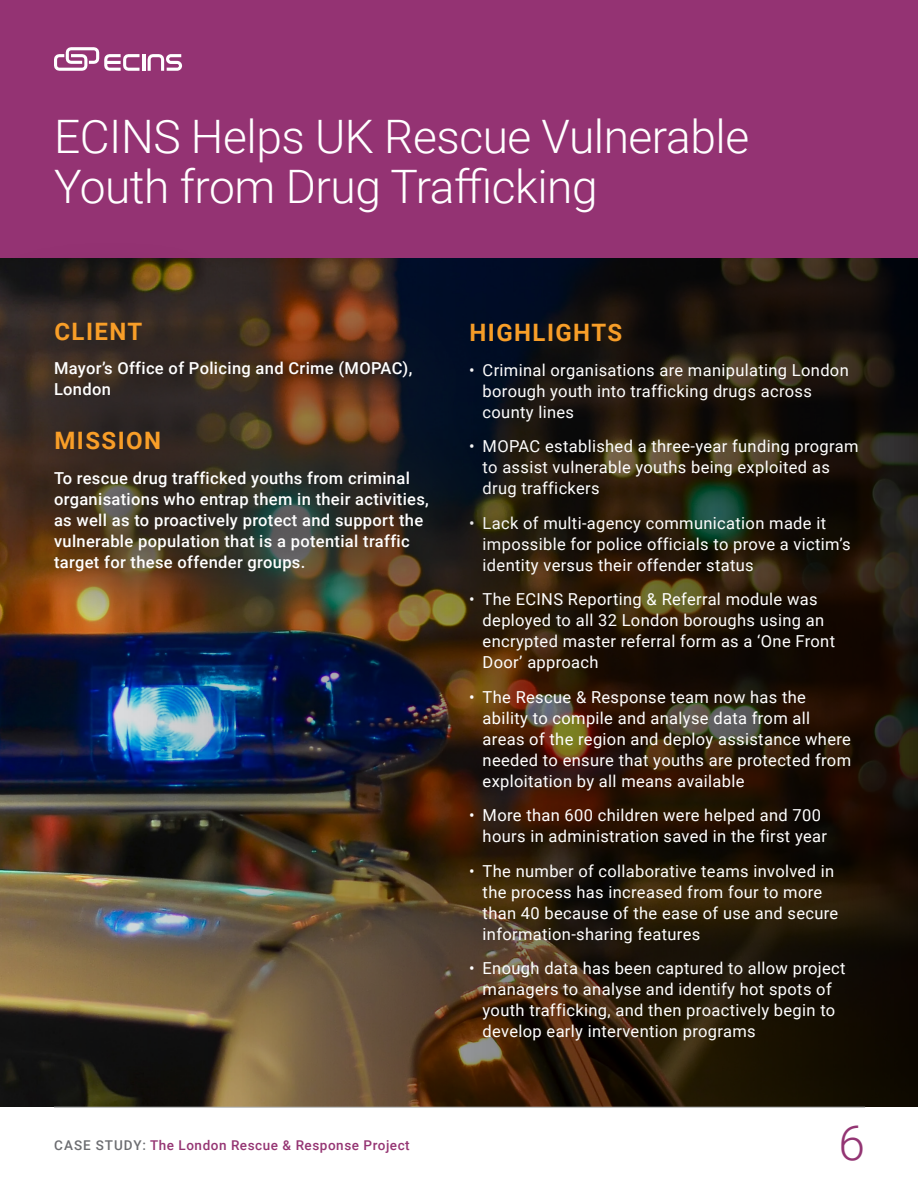
<style>
.page{position:relative;width:918px;height:1188px;background:#fff}
.page>*{position:absolute;margin:0;border:0;box-sizing:border-box;transform-origin:0 0}
.t1{font:300 48px "Roboto";color:#933573}
.t2{font:300 46.05px/49.8px "Roboto";letter-spacing:-.01em;color:#fff}
.t3{font:700 24px "Roboto";letter-spacing:.06em;color:#f89e28}
.Numbers_Description{font:16.5px/21px "Roboto";letter-spacing:.02em;color:#fff}
.Numbers_Description-2{font:500 16.5px/21px "Roboto";letter-spacing:.02em;color:#fff}
.t4{font:500 13.5px "Roboto";letter-spacing:.04em;color:#953573}
.s1{color:#6c6d71}
</style>
<div class="page">
<img style="left:0;top:257px;width:918px;height:850px">
<hr style="left:54px;top:1107px;width:811px;height:1px;background:#a8aaab">
<div style="left:0;top:0;width:918px;height:257px;background:#943373"></div>
<div style="left:0;top:237px;width:529px;height:438px;background:#231f20;opacity:.75"></div>
<hr style="left:142px;top:54px;width:3px;height:17px;background:#fff">
<svg style="left:54px;top:47px;width:85px;height:24px"></svg>
<svg style="left:148px;top:54px;width:34px;height:17px"></svg>
<h2 class="t2" style="left:54px;top:110px;width:697px">ECINS Helps UK Rescue Vulnerable<br>Youth from Drug Trafficking</h2>
<h3 class="t3" style="left:54px;top:314px;width:89px">CLIENT</h3>
<p class="Numbers_Description-2" style="left:54px;top:357px;width:360px">Mayor’s Office of Policing and Crime (MOPAC),<br>London</p>
<h3 class="t3" style="left:54px;top:424px;width:108px">MISSION</h3>
<p class="Numbers_Description-2" style="left:54px;top:467px;width:376px">To rescue drug trafficked youths from criminal organisations who entrap them in their activities, as well as to proactively protect and support the vulnerable population that is a potential traffic target for these offender groups.</p>
<h2 class="t4" style="left:54px;top:1135px;width:357px"><span class="s1">CASE STUDY:</span> The London Rescue &amp; Response Project</h2>
<h3 class="t3" style="left:470px;top:316px;width:154px">HIGHLIGHTS</h3>
<p class="Numbers_Description" style="left:483px;top:359px;width:368px;text-indent:-14px">• Criminal organisations are manipulating London borough youth into trafficking drugs across county lines</p>
<p class="Numbers_Description" style="left:483px;top:435px;width:377px;text-indent:-14px">• MOPAC established a three-year funding program to assist vulnerable youths being exploited as drug traffickers</p>
<p class="Numbers_Description" style="left:483px;top:512px;width:370px;text-indent:-14px">• Lack of multi-agency communication made it impossible for police officials to prove a victim’s identity versus their offender status</p>
<p class="Numbers_Description" style="left:483px;top:588px;width:354px;text-indent:-14px">• The ECINS Reporting &amp; Referral module was deployed to all 32 London boroughs using an encrypted master referral form as a ‘One Front Door’ approach</p>
<p class="Numbers_Description" style="left:483px;top:686px;width:370px;text-indent:-14px">• The Rescue &amp; Response team now has the ability to compile and analyse data from all areas of the region and deploy assistance where needed to ensure that youths are protected from exploitation by all means available</p>
<p class="Numbers_Description" style="left:483px;top:804px;width:346px;text-indent:-14px">• More than 600 children were helped and 700 hours in administration saved in the first year</p>
<p class="Numbers_Description" style="left:483px;top:860px;width:357px;text-indent:-14px">• The number of collaborative teams involved in the process has increased from four to more than 40 because of the ease of use and secure information-sharing features</p>
<p class="Numbers_Description" style="left:483px;top:957px;width:364px;text-indent:-14px">• Enough data has been captured to allow project managers to analyse and identify hot spots of youth trafficking, and then proactively begin to develop early intervention programs</p>
<h2 class="t1" style="left:838px;top:1110px;width:28px">6</h2>
</div>
